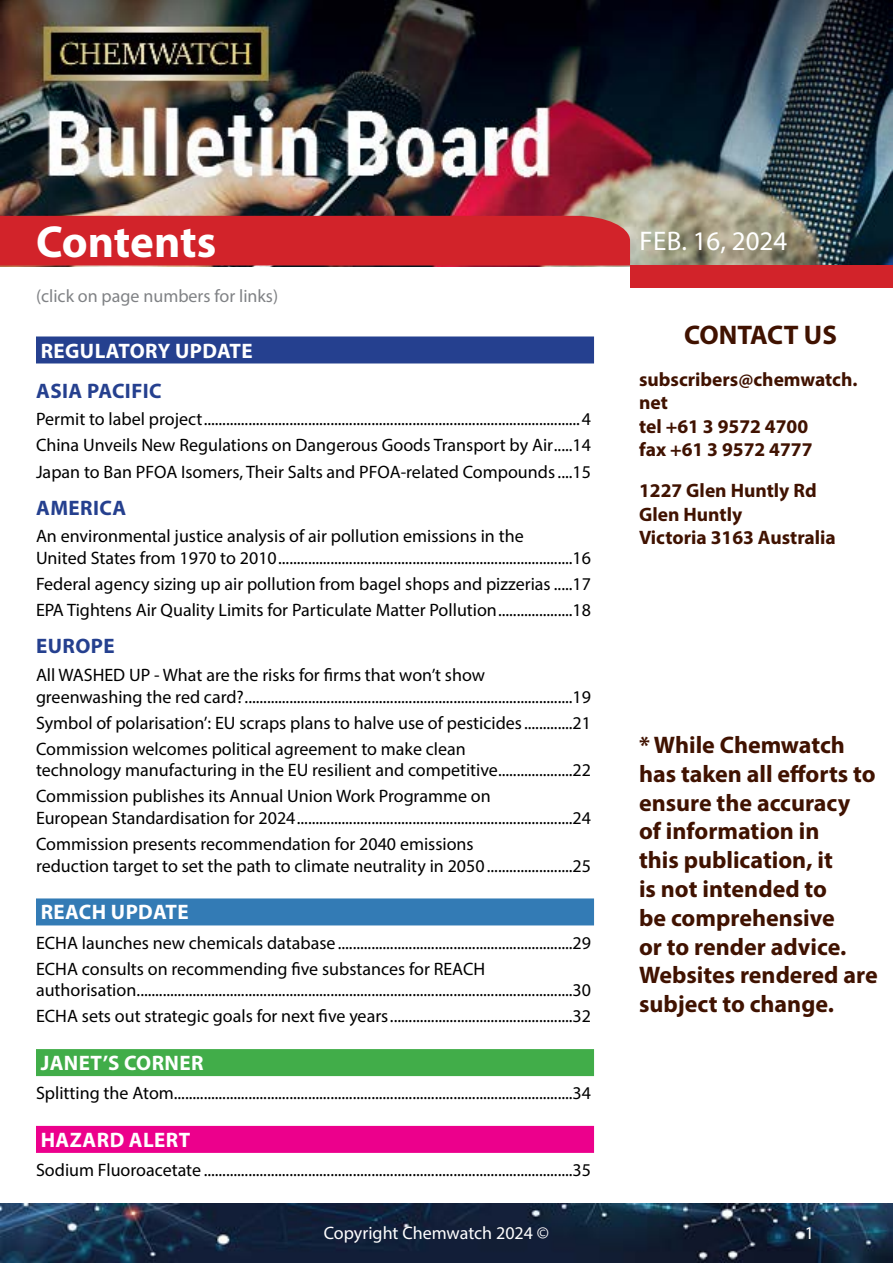
<style>
.page{position:relative;width:893px;height:1263px;background:#fff}
.page>*{position:absolute;margin:0;border:0;box-sizing:border-box;transform-origin:0 0}
.t1{font:700 45px "Myriad Pro";letter-spacing:-.005em;color:#fff}
.t2{font:27px "Myriad Pro";color:#fff}
.t3{font:700 27px "Myriad Pro";color:#401200}
.t4{font:700 24px/28.8px "Myriad Pro";color:#401200}
.t5{font:700 21px "Myriad Pro";letter-spacing:.02em;color:#fff}
.t6{font:700 21px "Myriad Pro";letter-spacing:.02em;color:#25408f}
.t7{font:700 19.5px/23.4px "Myriad Pro";color:#401200}
.t8{font:18px/26.1px "Myriad Pro";color:#000}
.t9{font:18px "Myriad Pro";color:#808285}
.t10{font:18px "Myriad Pro";color:#fff}
</style>
<div class="page">
<img style="left:0;top:0;width:893px;height:265px">
<div style="left:630px;top:265px;width:263px;height:23px;background:#d2232a"></div>
<div style="left:0;top:216px;width:630px;height:50px;background:#d2232a"></div>
<img style="left:0;top:1204px;width:893px;height:59px">
<div style="left:36px;top:336px;width:558px;height:27px;background:#25408f"></div>
<div style="left:36px;top:898px;width:558px;height:27px;background:#337bb5"></div>
<div style="left:36px;top:1049px;width:558px;height:27px;background:#41ad49"></div>
<div style="left:36px;top:1126px;width:558px;height:27px;background:#ec008c"></div>
<h1 class="t1" style="left:36px;top:213px;width:182px">Contents</h1>
<h2 class="t2" style="left:639px;top:224px;width:149px">Feb. 16, 2024</h2>
<p class="t9" style="left:36px;top:284px;width:244px">(click on page numbers for links)</p>
<p class="t5" style="left:41px;top:337px;width:213px">REGULATORY UPDATE</p>
<p class="t6" style="left:36px;top:377px;width:127px">ASIA PACIFIC</p>
<p class="t8" style="left:36px;top:406px;width:556px;text-align:justify">Permit to label project.....................................................................................................4<br>China Unveils New Regulations on Dangerous Goods Transport by Air.....14<br>Japan to Ban PFOA Isomers, Their Salts and PFOA-related Compounds....15</p>
<p class="t6" style="left:36px;top:494px;width:92px">AMERICA</p>
<p class="t8" style="left:36px;top:525px;width:556px;line-height:21.6px">An environmental justice analysis of air pollution emissions in the<br>United States from 1970 to 2010...............................................................................16</p>
<p class="t8" style="left:36px;top:571px;width:556px">Federal agency sizing up air pollution from bagel shops and pizzerias .....17<br>EPA Tightens Air Quality Limits for Particulate Matter Pollution....................18</p>
<p class="t6" style="left:36px;top:632px;width:80px">EUROPE</p>
<p class="t8" style="left:36px;top:664px;width:556px;line-height:21.6px">All WASHED UP - What are the risks for firms that won’t show greenwashing the red card?........................................................................................19</p>
<p class="t8" style="left:36px;top:709px;width:556px">Symbol of polarisation’: EU scraps plans to halve use of pesticides.............21<br>Commission welcomes political agreement to make clean</p>
<p class="t8" style="left:36px;top:757px;width:556px">technology manufacturing in the EU resilient and competitive....................22<br>Commission publishes its Annual Union Work Programme on</p>
<p class="t8" style="left:36px;top:805px;width:556px">European Standardisation for 2024..........................................................................24<br>Commission presents recommendation for 2040 emissions</p>
<p class="t8" style="left:36px;top:852px;width:556px">reduction target to set the path to climate neutrality in 2050.......................25</p>
<p class="t5" style="left:41px;top:899px;width:149px">REACH UPDATE</p>
<p class="t8" style="left:36px;top:929px;width:556px">ECHA launches new chemicals database ...............................................................29<br>ECHA consults on recommending five substances for REACH</p>
<p class="t8" style="left:36px;top:977px;width:557px">authorisation.....................................................................................................................30<br>ECHA sets out strategic goals for next five years.................................................32</p>
<p class="t5" style="left:41px;top:1049px;width:164px">JANET’S CORNER</p>
<p class="t8" style="left:36px;top:1080px;width:556px">Splitting the Atom...........................................................................................................34</p>
<p class="t5" style="left:41px;top:1126px;width:151px">HAZARD ALERT</p>
<p class="t8" style="left:36px;top:1156px;width:556px">Sodium Fluoroacetate ...................................................................................................35</p>
<h2 class="t3" style="left:684px;top:318px;width:154px">CONTACT US</h2>
<p class="t7" style="left:639px;top:367px;width:220px">subscribers@chemwatch. net<br>tel +61 3 9572 4700<br>fax +61 3 9572 4777</p>
<p class="t7" style="left:639px;top:478px;width:198px">1227 Glen Huntly Rd<br>Glen Huntly<br>Victoria 3163 Australia</p>
<h3 class="t4" style="left:639px;top:730px;width:240px">* While Chemwatch has taken all efforts to ensure the accuracy of information in<br>this publication, it<br>is not intended to<br>be comprehensive<br>or to render advice.<br>Websites rendered are subject to change.</h3>
<p class="t10" style="left:324px;top:1222px;width:227px">Copyright Chemwatch 2024 ©</p>
<p class="t10" style="left:805px;top:1222px;width:11px">1</p>
</div>
